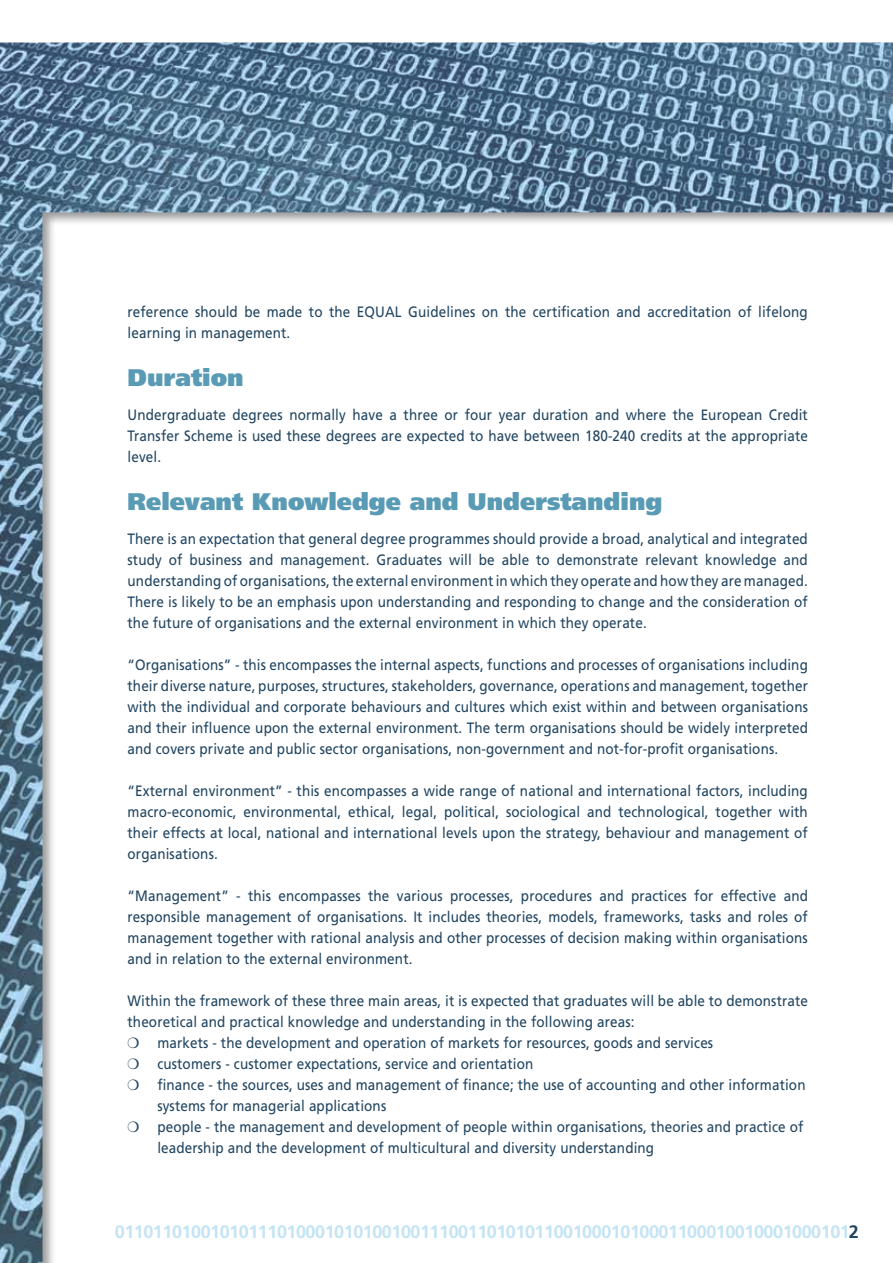
<style>
.page{position:relative;width:893px;height:1263px;background:#fff}
.page>*{position:absolute;margin:0;border:0;box-sizing:border-box;transform-origin:0 0}
.t1{font:900 24px "Frutiger LT Std";color:#599ab5}
.t2{font:700 18px "Frutiger LT Std";letter-spacing:-.025em;color:#c3e4f5}
.t3{font:15px/21px "Frutiger LT Std";letter-spacing:.01em;color:#214561;text-align:justify;scale:.9 1}
.s1{color:#214561}
</style>
<div class="page">
<img style="left:0;top:43px;width:892px;height:1220px">
<p class="t3" style="left:128px;top:302px;width:757px">reference should be made to the EQUAL Guidelines on the certification and accreditation of lifelong learning in management.</p>
<h1 class="t1" style="left:128px;top:363px;width:117px">Duration</h1>
<p class="t3" style="left:128px;top:405px;width:757px">Undergraduate degrees normally have a three or four year duration and where the European Credit Transfer Scheme is used these degrees are expected to have between 180-240 credits at the appropriate level.</p>
<h1 class="t1" style="left:128px;top:487px;width:536px">Relevant Knowledge and Understanding</h1>
<p class="t3" style="left:128px;top:528px;width:757px">There is an expectation that general degree programmes should provide a broad, analytical and integrated study of business and management. Graduates will be able to demonstrate relevant knowledge and understanding of organisations, the external environment in which they operate and how they are managed.<br>There is likely to be an emphasis upon understanding and responding to change and the consideration of the future of organisations and the external environment in which they operate.</p>
<p class="t3" style="left:128px;top:654px;width:757px">“Organisations” - this encompasses the internal aspects, functions and processes of organisations including their diverse nature, purposes, structures, stakeholders, governance, operations and management, together with the individual and corporate behaviours and cultures which exist within and between organisations and their influence upon the external environment. The term organisations should be widely interpreted and covers private and public sector organisations, non-government and not-for-profit organisations.</p>
<p class="t3" style="left:128px;top:780px;width:757px">“External environment” - this encompasses a wide range of national and international factors, including macro-economic, environmental, ethical, legal, political, sociological and technological, together with their effects at local, national and international levels upon the strategy, behaviour and management of organisations.</p>
<p class="t3" style="left:128px;top:885px;width:757px">“Management” - this encompasses the various processes, procedures and practices for effective and responsible management of organisations. It includes theories, models, frameworks, tasks and roles of management together with rational analysis and other processes of decision making within organisations and in relation to the external environment.</p>
<p class="t3" style="left:128px;top:990px;width:757px">Within the framework of these three main areas, it is expected that graduates will be able to demonstrate</p>
<p class="t3" style="left:128px;top:1011px;width:565px">theoretical and practical knowledge and understanding in the following areas:</p>
<p class="t3" style="left:128px;top:1032px;width:652px">❍ markets - the development and operation of markets for resources, goods and services</p>
<p class="t3" style="left:128px;top:1053px;width:452px">❍ customers - customer expectations, service and orientation</p>
<p class="t3" style="left:128px;top:1074px;width:755px">❍ finance - the sources, uses and management of finance; the use of accounting and other information</p>
<p class="t3" style="left:157px;top:1095px;width:256px">systems for managerial applications</p>
<p class="t3" style="left:128px;top:1116px;width:752px">❍ people - the management and development of people within organisations, theories and practice of</p>
<p class="t3" style="left:157px;top:1137px;width:554px">leadership and the development of multicultural and diversity understanding</p>
<p class="t2" style="left:115px;top:1221px;width:746px">01101101001010111010001010100100111001101010110010001010001100010010001000101<span class="s1">2</span></p>
</div>
